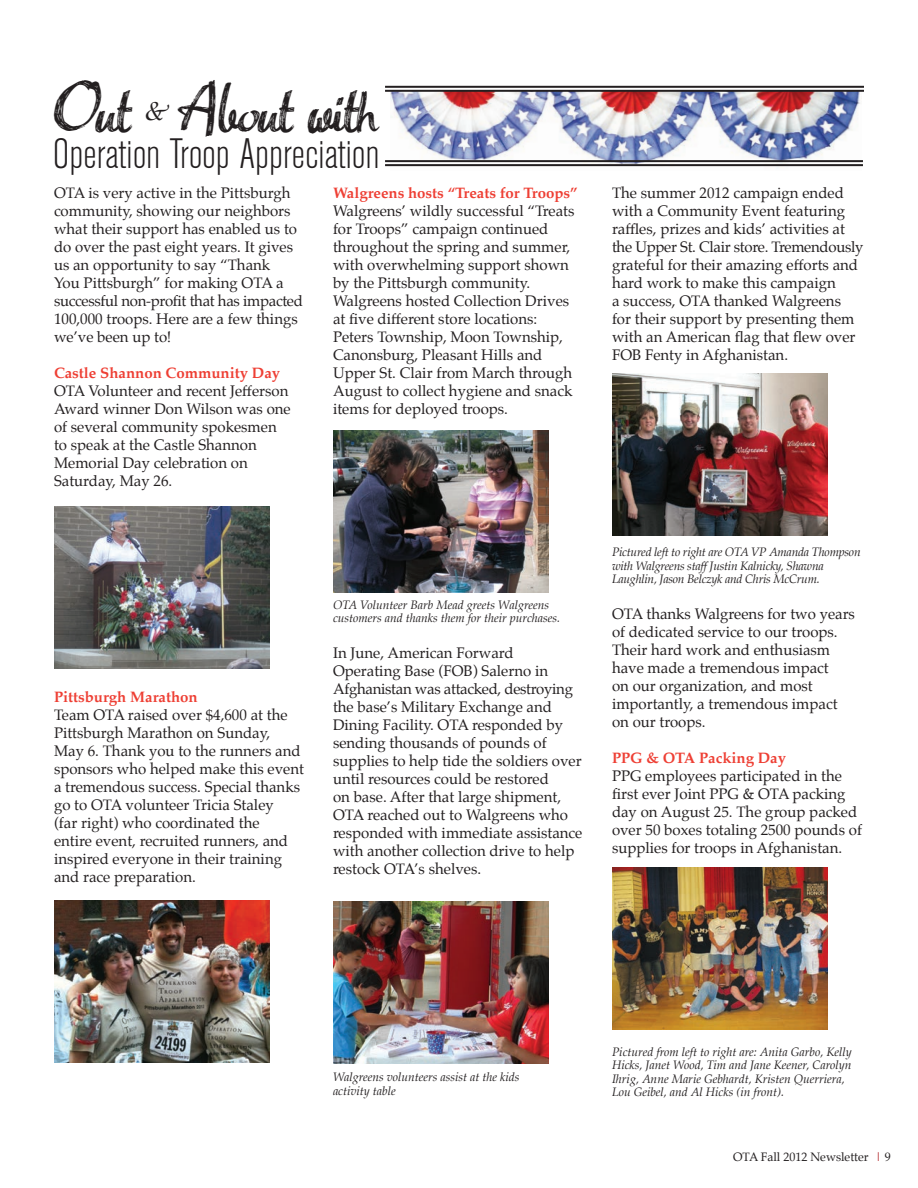
<style>
.page{position:relative;width:918px;height:1188px;background:#fff}
.page>*{position:absolute;margin:0;border:0;box-sizing:border-box;transform-origin:0 0}
.t1{font:45px "Advert";color:#231f20}
.t2{font:300 condensed 42px "Akzidenz Grotesk BE";color:#231f20}
.t3{font:15px/18px "Palatino";color:#231f20}
.t4{font:700 15px "Palatino";color:#ee3f34}
.t5{font:italic 12px/13.5px "Palatino";color:#231f20}
.t6{font:italic 12px/13.5px "Palatino";letter-spacing:-.02em;color:#231f20}
.t7{font:12px "Palatino";color:#231f20}
.s1{color:#ae1a1e}
</style>
<div class="page">
<img style="left:54px;top:506px;width:216px;height:162px">
<img style="left:54px;top:900px;width:216px;height:162px">
<img style="left:333px;top:430px;width:216px;height:162px">
<img style="left:333px;top:901px;width:216px;height:162px">
<img style="left:612px;top:373px;width:216px;height:162px">
<img style="left:612px;top:867px;width:216px;height:162px">
<img style="left:391px;top:92px;width:470px;height:76px">
<hr style="left:385px;top:86px;width:479px;height:2px;background:#231f20">
<hr style="left:385px;top:90px;width:479px;height:2px;background:#231f20">
<hr style="left:385px;top:160px;width:478px;height:2px;background:#231f20">
<hr style="left:385px;top:164px;width:478px;height:2px;background:#231f20">
<h1 class="t1" style="left:53px;top:89px;width:324px">Out <sup>&amp;</sup> About with</h1>
<h2 class="t2" style="left:53px;top:131px;width:328px">Operation Troop Appreciation</h2>
<p class="t3" style="left:54px;top:184px;width:251px">OTA is very active in the Pittsburgh community, showing our neighbors what their support has enabled us to do over the past eight years. It gives us an opportunity to say “Thank<br>You Pittsburgh” for making OTA a successful non-profit that has impacted 100,000 troops. Here are a few things we’ve been up to!</p>
<p class="t4" style="left:54px;top:360px;width:228px">Castle Shannon Community Day</p>
<p class="t3" style="left:54px;top:382px;width:238px">OTA Volunteer and recent Jefferson<br>Award winner Don Wilson was one of several community spokesmen to speak at the Castle Shannon<br>Memorial Day celebration on<br>Saturday, May 26.</p>
<p class="t4" style="left:333px;top:180px;width:246px">Walgreens hosts “Treats for Troops”</p>
<p class="t3" style="left:333px;top:202px;width:243px">Walgreens’ wildly successful “Treats for Troops” campaign continued throughout the spring and summer, with overwhelming support shown by the Pittsburgh community.<br>Walgreens hosted Collection Drives at five different store locations:<br>Peters Township, Moon Township, Canonsburg, Pleasant Hills and Upper St. Clair from March through August to collect hygiene and snack items for deployed troops.</p>
<p class="t4" style="left:54px;top:684px;width:145px">Pittsburgh Marathon</p>
<p class="t3" style="left:54px;top:706px;width:252px">Team OTA raised over $4,600 at the Pittsburgh Marathon on Sunday,<br>May 6. Thank you to the runners and sponsors who helped make this event a tremendous success. Special thanks go to OTA volunteer Tricia Staley<br>(far right) who coordinated the<br>entire event, recruited runners, and inspired everyone in their training and race preparation.</p>
<p class="t5" style="left:333px;top:598px;width:229px">OTA Volunteer Barb Mead greets Walgreens customers and thanks them for their purchases.</p>
<p class="t3" style="left:333px;top:644px;width:251px">In June, American Forward Operating Base (FOB) Salerno in Afghanistan was attacked, destroying the base’s Military Exchange and Dining Facility. OTA responded by sending thousands of pounds of supplies to help tide the soldiers over until resources could be restored<br>on base. After that large shipment, OTA reached out to Walgreens who responded with immediate assistance with another collection drive to help restock OTA’s shelves.</p>
<p class="t3" style="left:612px;top:184px;width:253px">The summer 2012 campaign ended with a Community Event featuring raffles, prizes and kids’ activities at the Upper St. Clair store. Tremendously grateful for their amazing efforts and hard work to make this campaign<br>a success, OTA thanked Walgreens for their support by presenting them with an American flag that flew over FOB Fenty in Afghanistan.</p>
<p class="t6" style="left:612px;top:545px;width:250px">Pictured left to right are OTA VP Amanda Thompson with Walgreens staffJustin Kalnicky, Shawna<br>Laughlin, Jason Belczyk and Chris McCrum.</p>
<p class="t3" style="left:612px;top:605px;width:244px">OTA thanks Walgreens for two years of dedicated service to our troops.<br>Their hard work and enthusiasm have made a tremendous impact<br>on our organization, and most importantly, a tremendous impact on our troops.</p>
<p class="t4" style="left:612px;top:746px;width:176px">PPG &amp; OTA Packing Day</p>
<p class="t3" style="left:612px;top:767px;width:252px">PPG employees participated in the first ever Joint PPG &amp; OTA packing day on August 25. The group packed over 50 boxes totaling 2500 pounds of supplies for troops in Afghanistan.</p>
<p class="t5" style="left:333px;top:1070px;width:188px">Walgreens volunteers assist at the kids activity table</p>
<p class="t5" style="left:612px;top:1045px;width:241px">Pictured from left to right are: Anita Garbo, Kelly Hicks, Janet Wood, Tim and Jane Keener, Carolyn Ihrig, Anne Marie Gebhardt, Kristen Querriera, Lou Geibel, and Al Hicks (in front).</p>
<p class="t7" style="left:733px;top:1147px;width:159px">OTA Fall 2012 Newsletter <span class="s1">|</span> 9</p>
</div>
